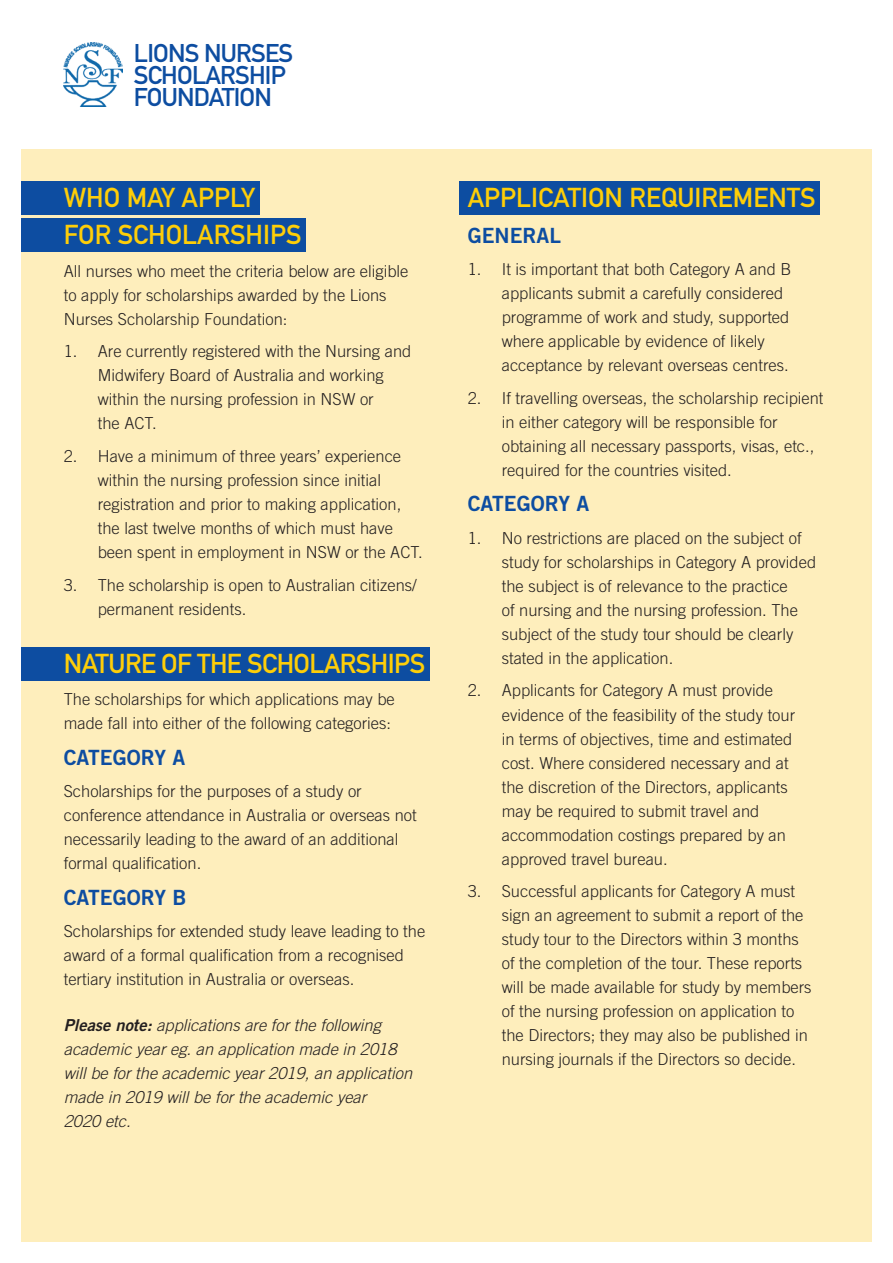
<style>
.page{position:relative;width:893px;height:1263px;background:#fff}
.page>*{position:absolute;margin:0;border:0;box-sizing:border-box;transform-origin:0 0}
.t1{font:27px/37px "DIN Mittelschrift";color:#fece08}
.t2{font:27px "DIN Mittelschrift";letter-spacing:-.02em;color:#fece08}
.t3{font:25.35px/22.5px "DIN Mittelschrift";letter-spacing:-.03em;color:#0d4da1}
.t4{font:21px "Trade Gothic Bold Two";color:#0d4da1}
.t5{font:300 16.5px/24px "Trade Gothic";color:#231f20}
.t6{font:italic 300 16.5px/24px "Trade Gothic";color:#231f20}
.s1{font-family:"Trade Gothic Bold Two";font-weight:400}
</style>
<div class="page">
<div style="left:21px;top:149px;width:851px;height:1093px;background:#feeebc"></div>
<img style="left:64px;top:43px;width:59px;height:63px">
<div style="left:21px;top:182px;width:238px;height:33px;background:#0d4da1"></div>
<div style="left:21px;top:219px;width:285px;height:33px;background:#0d4da1"></div>
<div style="left:21px;top:647px;width:409px;height:33px;background:#0d4da1"></div>
<div style="left:459px;top:182px;width:361px;height:33px;background:#0d4da1"></div>
<h2 class="t3" style="left:134px;top:42px;width:161px">LIONS NURSES<br>SCHOLARSHIP<br>FOUNDATION</h2>
<h1 class="t1" style="left:64px;top:180px;width:239px">WHO MAY APPLY<br>FOR SCHOLARSHIPS</h1>
<p class="t5" style="left:64px;top:259px;width:346px">All nurses who meet the criteria below are eligible to apply for scholarships awarded by the Lions<br>Nurses Scholarship Foundation:</p>
<p class="t5" style="left:98px;top:339px;width:315px;text-indent:-34px">1. Are currently registered with the Nursing and Midwifery Board of Australia and working within the nursing profession in NSW or<br>the ACT.</p>
<p class="t5" style="left:98px;top:444px;width:326px;text-indent:-34px">2. Have a minimum of three years’ experience within the nursing profession since initial registration and prior to making application, the last twelve months of which must have been spent in employment in NSW or the ACT.</p>
<p class="t5" style="left:98px;top:572px;width:321px;text-indent:-34px">3. The scholarship is open to Australian citizens/ permanent residents.</p>
<h1 class="t2" style="left:64px;top:647px;width:363px">NATURE OF THE SCHOLARSHIPS</h1>
<p class="t5" style="left:64px;top:687px;width:332px">The scholarships for which applications may be made fall into either of the following categories:</p>
<p class="t4" style="left:64px;top:744px;width:123px">CATEGORY A</p>
<p class="t5" style="left:64px;top:779px;width:354px">Scholarships for the purposes of a study or conference attendance in Australia or overseas not necessarily leading to the award of an additional formal qualification.</p>
<p class="t4" style="left:64px;top:884px;width:124px">CATEGORY B</p>
<p class="t5" style="left:64px;top:919px;width:363px">Scholarships for extended study leave leading to the award of a formal qualification from a recognised tertiary institution in Australia or overseas.</p>
<p class="t6" style="left:64px;top:1012px;width:350px"><span class="s1">Please note:</span> applications are for the following academic year eg. an application made in 2018 will be for the academic year 2019, an application made in 2019 will be for the academic year<br>2020 etc.</p>
<h1 class="t1" style="left:468px;top:180px;width:350px">APPLICATION REQUIREMENTS</h1>
<p class="t4" style="left:468px;top:222px;width:95px">GENERAL</p>
<p class="t5" style="left:502px;top:257px;width:291px;text-indent:-34px">1. It is important that both Category A and B applicants submit a carefully considered programme of work and study, supported where applicable by evidence of likely acceptance by relevant overseas centres.</p>
<p class="t5" style="left:502px;top:386px;width:323px;text-indent:-34px">2. If travelling overseas, the scholarship recipient in either category will be responsible for obtaining all necessary passports, visas, etc., required for the countries visited.</p>
<p class="t4" style="left:468px;top:491px;width:123px">CATEGORY A</p>
<p class="t5" style="left:502px;top:526px;width:316px;text-indent:-34px">1. No restrictions are placed on the subject of study for scholarships in Category A provided the subject is of relevance to the practice<br>of nursing and the nursing profession. The subject of the study tour should be clearly stated in the application.</p>
<p class="t5" style="left:502px;top:678px;width:295px;text-indent:-34px">2. Applicants for Category A must provide evidence of the feasibility of the study tour in terms of objectives, time and estimated cost. Where considered necessary and at the discretion of the Directors, applicants may be required to submit travel and accommodation costings prepared by an approved travel bureau.</p>
<p class="t5" style="left:502px;top:879px;width:311px;text-indent:-34px">3. Successful applicants for Category A must sign an agreement to submit a report of the study tour to the Directors within 3 months of the completion of the tour. These reports will be made available for study by members of the nursing profession on application to the Directors; they may also be published in nursing journals if the Directors so decide.</p>
</div>
